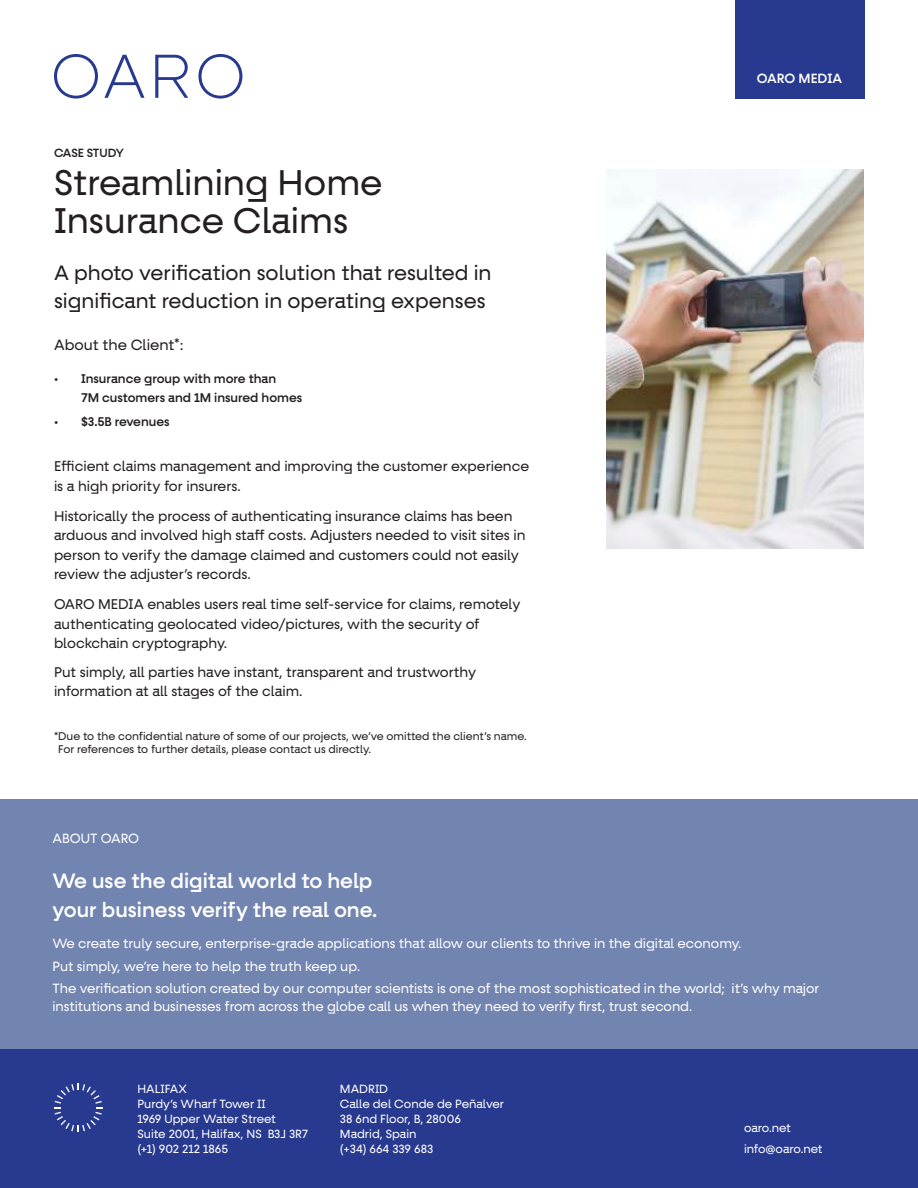
<style>
.page{position:relative;width:918px;height:1188px;background:#fff}
.page>*{position:absolute;margin:0;border:0;box-sizing:border-box;transform-origin:0 0}
.t1{font:36px/37.5px "Fractul OARO";color:#231f20}
.t2{font:21px/28.5px "Fractul OARO";color:#231f20}
.t3{font:500 21px/28.5px "Fractul OARO";color:#fff}
.t4{font:15px "Fractul OARO";color:#231f20}
.t5{font:14.25px/19.5px "Fractul OARO";color:#231f20}
.t6{font:13.5px/22.5px "Fractul OARO";color:#fff}
.t7{font:500 13.5px "Fractul OARO";color:#fff}
.t8{font:500 12.75px/19.5px "Fractul OARO";color:#231f20}
.t9{font:12px/15px "Fractul OARO";color:#fff}
.t10{font:500 12px "Fractul OARO";letter-spacing:-.015em;color:#231f20}
.t11{font:11.25px/13.5px "Fractul OARO";color:#231f20}
</style>
<div class="page">
<svg style="left:54px;top:54px;width:44px;height:45px"></svg>
<svg style="left:104px;top:55px;width:41px;height:43px"></svg>
<svg style="left:155px;top:55px;width:33px;height:43px"></svg>
<svg style="left:198px;top:54px;width:44px;height:45px"></svg>
<div style="left:735px;top:0;width:129px;height:99px;background:#283990"></div>
<div style="left:0;top:1048px;width:918px;height:140px;background:#283990"></div>
<svg style="left:54px;top:1084px;width:48px;height:48px"></svg>
<img style="left:606px;top:170px;width:258px;height:379px">
<div style="left:0;top:799px;width:918px;height:249px;background:#7285b1"></div>
<p class="t10" style="left:54px;top:147px;width:71px">CASE STUDY</p>
<h1 class="t1" style="left:54px;top:167px;width:330px">Streamlining Home<br>Insurance Claims</h1>
<h2 class="t2" style="left:54px;top:260px;width:439px">A photo verification solution that resulted in significant reduction in operating expenses</h2>
<p class="t4" style="left:54px;top:338px;width:131px">About the Client*:</p>
<p class="t8" style="left:81px;top:369px;width:223px;text-indent:-27px">• Insurance group with more than<br>7M customers and 1M insured homes</p>
<p class="t8" style="left:54px;top:413px;width:117px">• $3.5B revenues</p>
<p class="t5" style="left:54px;top:458px;width:477px">Efficient claims management and improving the customer experience is a high priority for insurers.</p>
<p class="t5" style="left:54px;top:507px;width:473px">Historically the process of authenticating insurance claims has been arduous and involved high staff costs. Adjusters needed to visit sites in person to verify the damage claimed and customers could not easily review the adjuster’s records.</p>
<p class="t5" style="left:54px;top:596px;width:468px">OARO MEDIA enables users real time self-service for claims, remotely authenticating geolocated video/pictures, with the security of blockchain cryptography.</p>
<p class="t5" style="left:54px;top:663px;width:424px">Put simply, all parties have instant, transparent and trustworthy information at all stages of the claim.</p>
<p class="t11" style="left:58px;top:730px;width:470px;text-indent:-4px">* Due to the confidential nature of some of our projects, we’ve omitted the client’s name.<br>For references to further details, please contact us directly.</p>
<p class="t7" style="left:757px;top:72px;width:87px">OARO MEDIA</p>
<p class="t6" style="left:52px;top:828px;width:88px">ABOUT OARO</p>
<h2 class="t3" style="left:52px;top:868px;width:326px">We use the digital world to help your business verify the real one.</h2>
<p class="t6" style="left:52px;top:933px;width:768px">We create truly secure, enterprise-grade applications that allow our clients to thrive in the digital economy.<br>Put simply, we’re here to help the truth keep up.<br>The verification solution created by our computer scientists is one of the most sophisticated in the world; it’s why major</p>
<p class="t6" style="left:52px;top:996px;width:641px">institutions and businesses from across the globe call us when they need to verify first, trust second.</p>
<p class="t9" style="left:138px;top:1082px;width:172px">HALIFAX<br>Purdy’s Wharf Tower II<br>1969 Upper Water Street<br>Suite 2001, Halifax, NS B3J 3R7 (+1) 902 212 1865</p>
<p class="t9" style="left:340px;top:1082px;width:166px">MADRID<br>Calle del Conde de Peñalver<br>38 6nd Floor, B, 28006<br>Madrid, Spain<br>(+34) 664 339 683</p>
<p class="t9" style="left:744px;top:1118px;width:80px;line-height:21px">oaro.net info@oaro.net</p>
</div>
